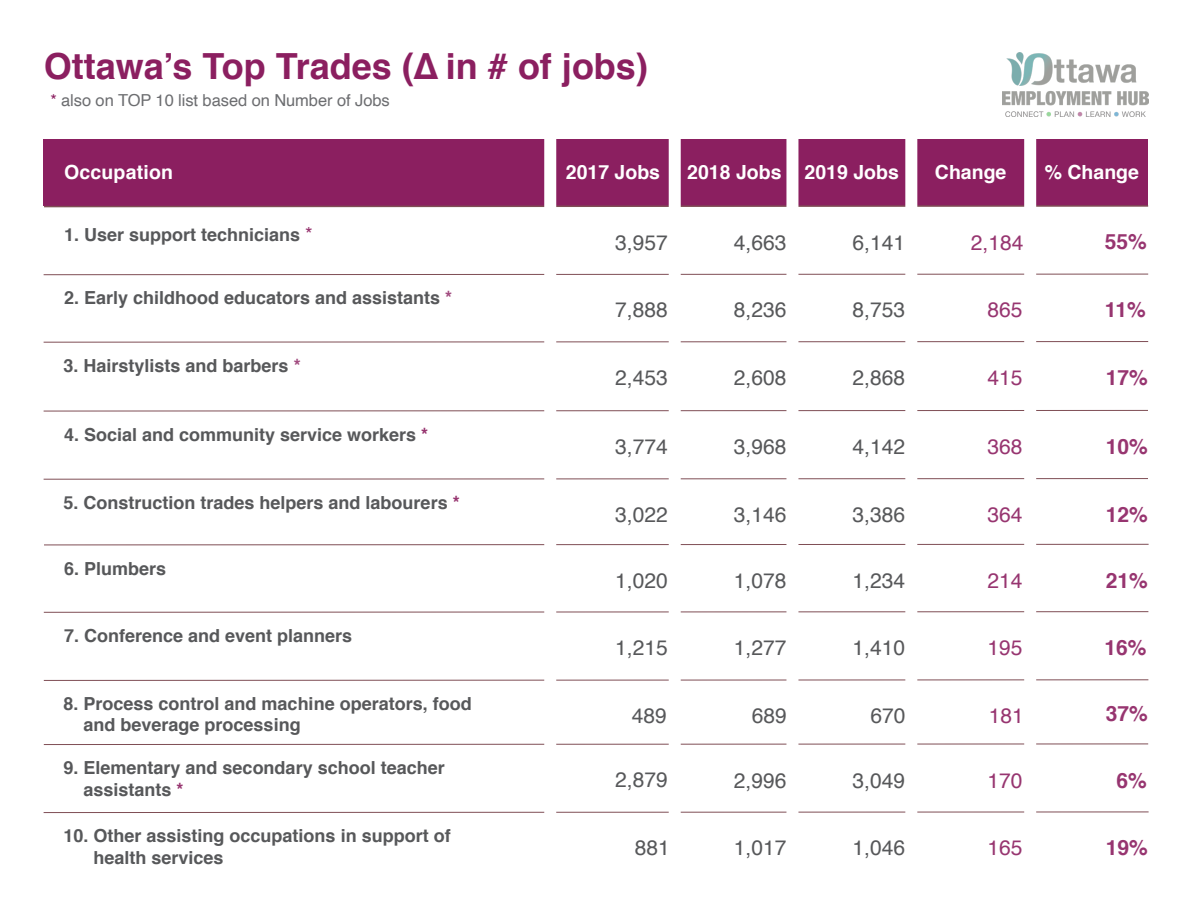
<style>
.page{position:relative;width:1188px;height:918px;background:#fff}
.page>*{position:absolute;margin:0;border:0;box-sizing:border-box;transform-origin:0 0}
.t1{font:700 36px "Helvetica";color:#8b1f60}
.t2{font:21px "Helvetica";color:#57585a}
.t3{font:21px "Helvetica";color:#973570}
.t4{font:700 21px "Helvetica";color:#973570}
.t5{font:700 19.5px "Helvetica";color:#fff}
.t6{font:700 18px "Helvetica";color:#57585a}
.t7{font:16.5px "Helvetica";letter-spacing:-.005em;color:#6c6d70}
.s1{color:#8b1f60}
.s2{font-weight:400;font-size:19.5px;color:#973570}
.s3{color:#a24c80}
.s4{color:#973570}
</style>
<div class="page">
<div style="left:44px;top:139px;width:1104px;height:67px;background:#8b1f60"></div>
<img style="left:1003px;top:52px;width:145px;height:65px">
<svg style="left:43px;top:273px;width:1106px;height:2px"></svg>
<svg style="left:43px;top:410px;width:1105px;height:2px;background:#bea6aa"></svg>
<svg style="left:43px;top:478px;width:1105px;height:2px;background:#bea5a9"></svg>
<svg style="left:43px;top:341px;width:1106px;height:2px;background:#bea5a9"></svg>
<svg style="left:43px;top:611px;width:1106px;height:2px;background:#bea5a9"></svg>
<svg style="left:43px;top:679px;width:1106px;height:2px;background:#bea5a9"></svg>
<svg style="left:44px;top:544px;width:1105px;height:2px"></svg>
<svg style="left:43px;top:811px;width:1106px;height:2px;background:#bea6a9"></svg>
<svg style="left:43px;top:743px;width:1106px;height:2px;background:#bea6a9"></svg>
<svg style="left:43px;top:204px;width:1106px;height:4px"></svg>
<div style="left:669px;top:134px;width:12px;height:782px;background:#fff"></div>
<div style="left:544px;top:134px;width:12px;height:784px;background:#fff"></div>
<div style="left:905px;top:132px;width:12px;height:786px;background:#fff"></div>
<div style="left:786px;top:134px;width:12px;height:782px;background:#fff"></div>
<div style="left:1024px;top:128px;width:12px;height:790px;background:#fff"></div>
<p class="t1" style="left:44px;top:38px;width:606px">Ottawa’s Top Trades (∆ in # of jobs)</p>
<p class="t7" style="left:50px;top:87px;width:341px"><span class="s1">*</span> also on TOP 10 list based on Number of Jobs</p>
<p class="t5" style="left:64px;top:156px;width:111px">Occupation</p>
<p class="t5" style="left:566px;top:157px;width:96px">2017 Jobs</p>
<p class="t5" style="left:687px;top:156px;width:96px">2018 Jobs</p>
<p class="t5" style="left:805px;top:156px;width:96px">2019 Jobs</p>
<p class="t5" style="left:935px;top:157px;width:73px">Change</p>
<p class="t5" style="left:1045px;top:156px;width:96px">% Change</p>
<p class="t6" style="left:64px;top:221px;width:250px">1. User support technicians <span class="s2">*</span></p>
<p class="t6" style="left:64px;top:284px;width:390px">2. Early childhood educators and assistants <span class="s3">*</span></p>
<p class="t6" style="left:64px;top:351px;width:239px">3. Hairstylists and barbers <span class="s3">*</span></p>
<p class="t6" style="left:64px;top:420px;width:366px">4. Social and community service workers <span class="s4">*</span></p>
<p class="t6" style="left:64px;top:488px;width:398px">5. Construction trades helpers and labourers <span class="s4">*</span></p>
<p class="t6" style="left:64px;top:554px;width:104px">6. Plumbers</p>
<p class="t6" style="left:64px;top:621px;width:290px">7. Conference and event planners</p>
<p class="t6" style="left:64px;top:689px;width:410px">8. Process control and machine operators, food</p>
<p class="t6" style="left:84px;top:710px;width:219px">and beverage processing</p>
<p class="t6" style="left:64px;top:753px;width:383px">9. Elementary and secondary school teacher</p>
<p class="t6" style="left:84px;top:775px;width:102px">assistants <span class="s4">*</span></p>
<p class="t6" style="left:64px;top:822px;width:389px">10. Other assisting occupations in support of</p>
<p class="t6" style="left:94px;top:843px;width:132px">health services</p>
<p class="t2" style="left:615px;top:226px;width:54px">3,957</p>
<p class="t2" style="left:734px;top:226px;width:54px">4,663</p>
<p class="t2" style="left:853px;top:226px;width:54px">6,141</p>
<p class="t3" style="left:971px;top:226px;width:54px">2,184</p>
<p class="t4" style="left:1105px;top:225px;width:44px">55%</p>
<p class="t2" style="left:615px;top:294px;width:54px">7,888</p>
<p class="t2" style="left:734px;top:294px;width:54px">8,236</p>
<p class="t2" style="left:853px;top:294px;width:54px">8,753</p>
<p class="t3" style="left:987px;top:294px;width:37px">865</p>
<p class="t4" style="left:1105px;top:293px;width:42px">11%</p>
<p class="t2" style="left:615px;top:361px;width:54px">2,453</p>
<p class="t2" style="left:734px;top:361px;width:54px">2,608</p>
<p class="t2" style="left:853px;top:361px;width:54px">2,868</p>
<p class="t3" style="left:987px;top:361px;width:37px">415</p>
<p class="t4" style="left:1106px;top:360px;width:44px">17%</p>
<p class="t2" style="left:615px;top:430px;width:54px">3,774</p>
<p class="t2" style="left:734px;top:430px;width:54px">3,968</p>
<p class="t2" style="left:853px;top:430px;width:54px">4,142</p>
<p class="t3" style="left:987px;top:430px;width:37px">368</p>
<p class="t4" style="left:1106px;top:429px;width:44px">10%</p>
<p class="t2" style="left:615px;top:498px;width:54px">3,022</p>
<p class="t2" style="left:734px;top:498px;width:54px">3,146</p>
<p class="t2" style="left:853px;top:498px;width:54px">3,386</p>
<p class="t3" style="left:987px;top:498px;width:37px">364</p>
<p class="t4" style="left:1106px;top:498px;width:44px">12%</p>
<p class="t2" style="left:615px;top:564px;width:54px">1,020</p>
<p class="t2" style="left:734px;top:564px;width:54px">1,078</p>
<p class="t2" style="left:853px;top:564px;width:54px">1,234</p>
<p class="t3" style="left:987px;top:564px;width:37px">214</p>
<p class="t4" style="left:1106px;top:563px;width:44px">21%</p>
<p class="t2" style="left:615px;top:631px;width:54px">1,215</p>
<p class="t2" style="left:734px;top:632px;width:54px">1,277</p>
<p class="t2" style="left:853px;top:632px;width:54px">1,410</p>
<p class="t3" style="left:987px;top:632px;width:37px">195</p>
<p class="t4" style="left:1104px;top:631px;width:44px">16%</p>
<p class="t2" style="left:632px;top:699px;width:37px">489</p>
<p class="t2" style="left:752px;top:699px;width:37px">689</p>
<p class="t2" style="left:871px;top:699px;width:37px">670</p>
<p class="t3" style="left:989px;top:699px;width:37px">181</p>
<p class="t4" style="left:1106px;top:697px;width:44px">37%</p>
<p class="t2" style="left:615px;top:764px;width:54px">2,879</p>
<p class="t2" style="left:734px;top:764px;width:54px">2,996</p>
<p class="t2" style="left:853px;top:764px;width:54px">3,049</p>
<p class="t3" style="left:987px;top:764px;width:37px">170</p>
<p class="t4" style="left:1116px;top:763px;width:32px">6%</p>
<p class="t2" style="left:635px;top:832px;width:37px">881</p>
<p class="t2" style="left:734px;top:832px;width:54px">1,017</p>
<p class="t2" style="left:853px;top:832px;width:54px">1,046</p>
<p class="t3" style="left:987px;top:832px;width:37px">165</p>
<p class="t4" style="left:1106px;top:831px;width:44px">19%</p>
</div>
